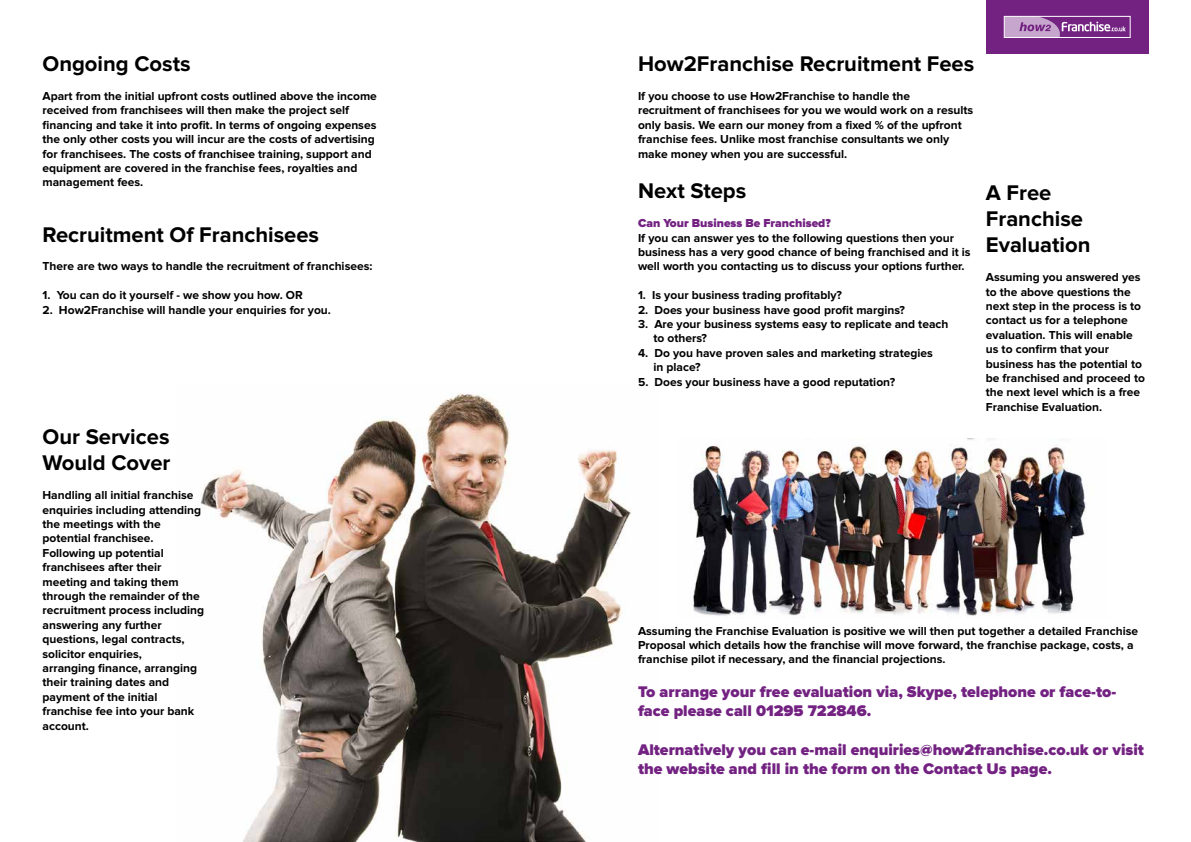
<style>
.page{position:relative;width:1191px;height:842px;background:#fff}
.page>*{position:absolute;margin:0;border:0;box-sizing:border-box;transform-origin:0 0}
.t1{font:700 22px/26.4px "Proxima Nova";color:#000}
.t2{font:900 16px/19.2px "Proxima Nova";color:#732282}
.t3{font:700 12px/14.4px "Proxima Nova";color:#000}
.t4{font:900 12px "Proxima Nova";color:#732282}
</style>
<div class="page">
<img style="left:200px;top:393px;width:431px;height:449px">
<img style="left:693px;top:439px;width:393px;height:177px">
<div style="left:986px;top:0;width:162px;height:54px;background:#732282"></div>
<svg style="left:1006px;top:18px;width:120px;height:18px"></svg>
<div style="left:1004px;top:16px;width:126px;height:22px;border:1px solid #fff"></div>
<h1 class="t1" style="left:43px;top:52px;width:150px">Ongoing Costs</h1>
<p class="t3" style="left:43px;top:89px;width:336px">Apart from the initial upfront costs outlined above the income received from franchisees will then make the project self financing and take it into profit. In terms of ongoing expenses the only other costs you will incur are the costs of advertising for franchisees. The costs of franchisee training, support and equipment are covered in the franchise fees, royalties and management fees.</p>
<h1 class="t1" style="left:43px;top:222px;width:278px">Recruitment Of Franchisees</h1>
<p class="t3" style="left:43px;top:260px;width:331px">There are two ways to handle the recruitment of franchisees:</p>
<p class="t3" style="left:43px;top:289px;width:262px">1. You can do it yourself - we show you how. OR</p>
<p class="t3" style="left:43px;top:303px;width:290px">2. How2Franchise will handle your enquiries for you.</p>
<h1 class="t1" style="left:43px;top:424px;width:129px">Our Services<br>Would Cover</h1>
<p class="t3" style="left:43px;top:489px;width:163px">Handling all initial franchise enquiries including attending the meetings with the potential franchisee.<br>Following up potential franchisees after their meeting and taking them through the remainder of the recruitment process including answering any further questions, legal contracts, solicitor enquiries,<br>arranging finance, arranging their training dates and payment of the initial franchise fee into your bank account.</p>
<h1 class="t1" style="left:638px;top:52px;width:338px">How2Franchise Recruitment Fees</h1>
<p class="t3" style="left:638px;top:89px;width:337px">If you choose to use How2Franchise to handle the recruitment of franchisees for you we would work on a results only basis. We earn our money from a fixed % of the upfront franchise fees. Unlike most franchise consultants we only make money when you are successful.</p>
<h1 class="t1" style="left:638px;top:179px;width:110px">Next Steps</h1>
<p class="t4" style="left:638px;top:218px;width:194px">Can Your Business Be Franchised?</p>
<p class="t3" style="left:638px;top:231px;width:334px">If you can answer yes to the following questions then your business has a very good chance of being franchised and it is well worth you contacting us to discuss your options further.</p>
<p class="t3" style="left:638px;top:289px;width:205px">1. Is your business trading profitably?</p>
<p class="t3" style="left:638px;top:303px;width:268px">2. Does your business have good profit margins?</p>
<p class="t3" style="left:653px;top:317px;width:296px;text-indent:-15px">3. Are your business systems easy to replicate and teach to others?</p>
<p class="t3" style="left:653px;top:346px;width:281px;text-indent:-15px">4. Do you have proven sales and marketing strategies in place?</p>
<p class="t3" style="left:638px;top:375px;width:259px">5. Does your business have a good reputation?</p>
<h1 class="t1" style="left:986px;top:180px;width:106px">A Free<br>Franchise<br>Evaluation</h1>
<p class="t3" style="left:986px;top:270px;width:161px">Assuming you answered yes to the above questions the next step in the process is to contact us for a telephone evaluation. This will enable us to confirm that your business has the potential to be franchised and proceed to the next level which is a free<br>Franchise Evaluation.</p>
<p class="t3" style="left:638px;top:624px;width:501px">Assuming the Franchise Evaluation is positive we will then put together a detailed Franchise<br>Proposal which details how the franchise will move forward, the franchise package, costs, a franchise pilot if necessary, and the financial projections.</p>
<h2 class="t2" style="left:638px;top:683px;width:479px">To arrange your free evaluation via, Skype, telephone or face-to&shy;face please call 01295 722846.</h2>
<h2 class="t2" style="left:638px;top:740px;width:507px">Alternatively you can e-mail enquiries@how2franchise.co.uk or visit the website and fill in the form on the Contact Us page.</h2>
</div>
